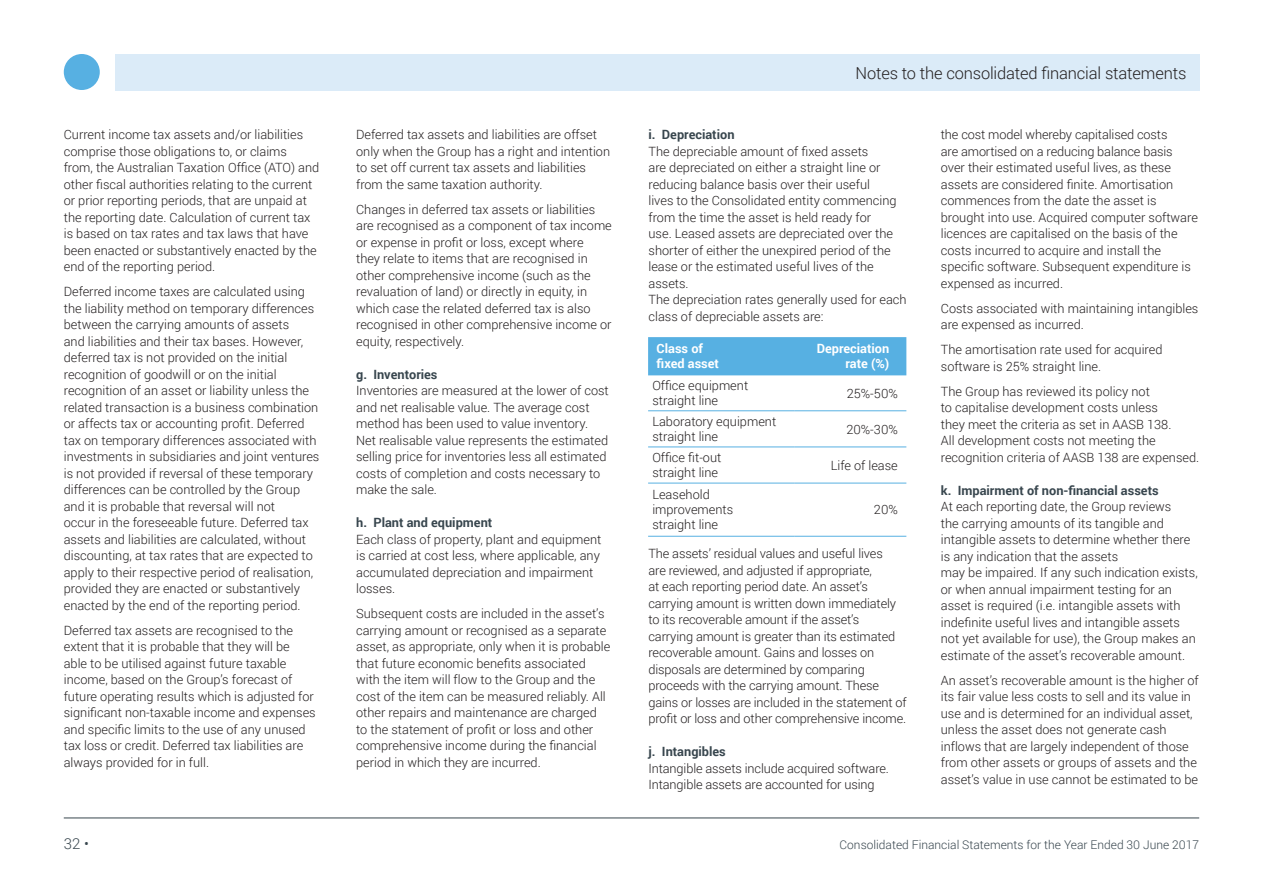
<style>
.page{position:relative;width:1263px;height:893px;background:#fff}
.page>*{position:absolute;margin:0;border:0;box-sizing:border-box;transform-origin:0 0}
.t1{font:300 16.5px "Roboto";letter-spacing:-.01em;color:#231f20}
.Body_Text_Bullets{font:300 15px "Roboto";color:#38464e}
.Body_Text_Bullets-2{font:300 12.75px/16.5px "Roboto";color:#231f20}
.Body_Text_Bullets-3{font:700 12.75px "Roboto";color:#38464e}
.Body_Text_Bullets-4{font:700 12.75px/15px "Roboto";color:#fff}
.t2{font:300 12px "Roboto";color:#38464e}
</style>
<div class="page">
<div style="left:648px;top:337px;width:258px;height:38px;background:#57b0e2"></div>
<hr style="left:648px;top:411px;width:146px;height:1px;background:#57b0e2">
<hr style="left:794px;top:411px;width:112px;height:1px;background:#57b0e2">
<hr style="left:648px;top:447px;width:146px;height:1px;background:#57b0e2">
<hr style="left:794px;top:447px;width:112px;height:1px;background:#57b0e2">
<hr style="left:648px;top:483px;width:146px;height:1px;background:#57b0e2">
<hr style="left:794px;top:483px;width:112px;height:1px;background:#57b0e2">
<hr style="left:648px;top:536px;width:146px;height:1px;background:#57b0e2">
<hr style="left:794px;top:536px;width:112px;height:1px;background:#57b0e2">
<hr style="left:64px;top:818px;width:1135px;height:1px;background:#38464e">
<div style="left:115px;top:54px;width:1084px;height:36px;background:#dbebf8"></div>
<div style="left:64px;top:54px;width:36px;height:36px;background:#57b0e2;border-radius:50%"></div>
<p class="Body_Text_Bullets-2" style="left:64px;top:126px;width:257px">Current income tax assets and/or liabilities comprise those obligations to, or claims from, the Australian Taxation Office (ATO) and other fiscal authorities relating to the current or prior reporting periods, that are unpaid at the reporting date. Calculation of current tax is based on tax rates and tax laws that have been enacted or substantively enacted by the end of the reporting period.</p>
<p class="Body_Text_Bullets-2" style="left:64px;top:283px;width:257px">Deferred income taxes are calculated using the liability method on temporary differences between the carrying amounts of assets<br>and liabilities and their tax bases. However, deferred tax is not provided on the initial recognition of goodwill or on the initial recognition of an asset or liability unless the related transaction is a business combination or affects tax or accounting profit. Deferred tax on temporary differences associated with investments in subsidiaries and joint ventures is not provided if reversal of these temporary differences can be controlled by the Group and it is probable that reversal will not<br>occur in the foreseeable future. Deferred tax assets and liabilities are calculated, without discounting, at tax rates that are expected to apply to their respective period of realisation, provided they are enacted or substantively enacted by the end of the reporting period.</p>
<p class="Body_Text_Bullets-2" style="left:64px;top:622px;width:253px">Deferred tax assets are recognised to the extent that it is probable that they will be able to be utilised against future taxable income, based on the Group’s forecast of future operating results which is adjusted for significant non-taxable income and expenses and specific limits to the use of any unused tax loss or credit. Deferred tax liabilities are always provided for in full.</p>
<p class="Body_Text_Bullets-2" style="left:356px;top:126px;width:255px">Deferred tax assets and liabilities are offset only when the Group has a right and intention to set off current tax assets and liabilities from the same taxation authority.</p>
<p class="Body_Text_Bullets-2" style="left:356px;top:201px;width:257px">Changes in deferred tax assets or liabilities are recognised as a component of tax income or expense in profit or loss, except where<br>they relate to items that are recognised in other comprehensive income (such as the revaluation of land) or directly in equity, in which case the related deferred tax is also recognised in other comprehensive income or equity, respectively.</p>
<p class="Body_Text_Bullets-3" style="left:356px;top:365px;width:83px">g. Inventories</p>
<p class="Body_Text_Bullets-2" style="left:356px;top:382px;width:254px">Inventories are measured at the lower of cost and net realisable value. The average cost method has been used to value inventory.<br>Net realisable value represents the estimated selling price for inventories less all estimated costs of completion and costs necessary to make the sale.</p>
<p class="Body_Text_Bullets-3" style="left:356px;top:514px;width:138px">h. Plant and equipment</p>
<p class="Body_Text_Bullets-2" style="left:356px;top:531px;width:247px">Each class of property, plant and equipment is carried at cost less, where applicable, any accumulated depreciation and impairment losses.</p>
<p class="Body_Text_Bullets-2" style="left:356px;top:605px;width:256px">Subsequent costs are included in the asset’s carrying amount or recognised as a separate asset, as appropriate, only when it is probable that future economic benefits associated with the item will flow to the Group and the cost of the item can be measured reliably. All other repairs and maintenance are charged to the statement of profit or loss and other comprehensive income during the financial period in which they are incurred.</p>
<p class="t1" style="left:855px;top:62px;width:332px">Notes to the consolidated financial statements</p>
<p class="Body_Text_Bullets-3" style="left:648px;top:126px;width:88px">i. Depreciation</p>
<p class="Body_Text_Bullets-2" style="left:648px;top:143px;width:250px">The depreciable amount of fixed assets<br>are depreciated on either a straight line or reducing balance basis over their useful lives to the Consolidated entity commencing from the time the asset is held ready for use. Leased assets are depreciated over the shorter of either the unexpired period of the lease or the estimated useful lives of the assets.</p>
<p class="Body_Text_Bullets-2" style="left:648px;top:291px;width:260px">The depreciation rates generally used for each class of depreciable assets are:</p>
<p class="Body_Text_Bullets-4" style="left:657px;top:341px;width:64px">Class of fixed asset</p>
<p class="Body_Text_Bullets-4" style="left:817px;top:341px;width:74px;text-align:right">Depreciation rate (%)</p>
<p class="Body_Text_Bullets-2" style="left:652px;top:378px;width:97px;line-height:15px">Office equipment straight line</p>
<p class="Body_Text_Bullets-2" style="left:847px;top:384px;width:53px">25%-50%</p>
<p class="Body_Text_Bullets-2" style="left:652px;top:414px;width:125px;line-height:15px">Laboratory equipment straight line</p>
<p class="Body_Text_Bullets-2" style="left:846px;top:420px;width:53px">20%-30%</p>
<p class="Body_Text_Bullets-2" style="left:652px;top:450px;width:71px;line-height:15px">Office fit-out straight line</p>
<p class="Body_Text_Bullets-2" style="left:831px;top:456px;width:69px">Life of lease</p>
<p class="Body_Text_Bullets-2" style="left:652px;top:487px;width:82px;line-height:15px">Leasehold improvements straight line</p>
<p class="Body_Text_Bullets-2" style="left:874px;top:501px;width:25px">20%</p>
<p class="Body_Text_Bullets-2" style="left:648px;top:545px;width:260px">The assets’ residual values and useful lives<br>are reviewed, and adjusted if appropriate,<br>at each reporting period date. An asset’s carrying amount is written down immediately to its recoverable amount if the asset’s carrying amount is greater than its estimated recoverable amount. Gains and losses on disposals are determined by comparing proceeds with the carrying amount. These gains or losses are included in the statement of profit or loss and other comprehensive income.</p>
<p class="Body_Text_Bullets-3" style="left:648px;top:742px;width:79px">j. Intangibles</p>
<p class="Body_Text_Bullets-2" style="left:648px;top:759px;width:242px">Intangible assets include acquired software.<br>Intangible assets are accounted for using</p>
<p class="Body_Text_Bullets-2" style="left:941px;top:126px;width:259px">the cost model whereby capitalised costs<br>are amortised on a reducing balance basis over their estimated useful lives, as these assets are considered finite. Amortisation commences from the date the asset is brought into use. Acquired computer software licences are capitalised on the basis of the costs incurred to acquire and install the specific software. Subsequent expenditure is expensed as incurred.</p>
<p class="Body_Text_Bullets-2" style="left:941px;top:300px;width:259px">Costs associated with maintaining intangibles are expensed as incurred.</p>
<p class="Body_Text_Bullets-2" style="left:941px;top:341px;width:223px">The amortisation rate used for acquired software is 25% straight line.</p>
<p class="Body_Text_Bullets-2" style="left:941px;top:383px;width:260px">The Group has reviewed its policy not<br>to capitalise development costs unless<br>they meet the criteria as set in AASB 138.<br>All development costs not meeting the recognition criteria of AASB 138 are expensed.</p>
<p class="Body_Text_Bullets-3" style="left:941px;top:481px;width:219px">k. Impairment of non-financial assets</p>
<p class="Body_Text_Bullets-2" style="left:941px;top:498px;width:258px">At each reporting date, the Group reviews<br>the carrying amounts of its tangible and intangible assets to determine whether there is any indication that the assets<br>may be impaired. If any such indication exists, or when annual impairment testing for an asset is required (i.e. intangible assets with indefinite useful lives and intangible assets not yet available for use), the Group makes an estimate of the asset’s recoverable amount.</p>
<p class="Body_Text_Bullets-2" style="left:941px;top:672px;width:259px">An asset’s recoverable amount is the higher of its fair value less costs to sell and its value in use and is determined for an individual asset, unless the asset does not generate cash inflows that are largely independent of those from other assets or groups of assets and the asset’s value in use cannot be estimated to be</p>
<p class="Body_Text_Bullets" style="left:64px;top:833px;width:27px">32 •</p>
<p class="t2" style="left:839px;top:836px;width:361px">Consolidated Financial Statements for the Year Ended 30 June 2017</p>
</div>
